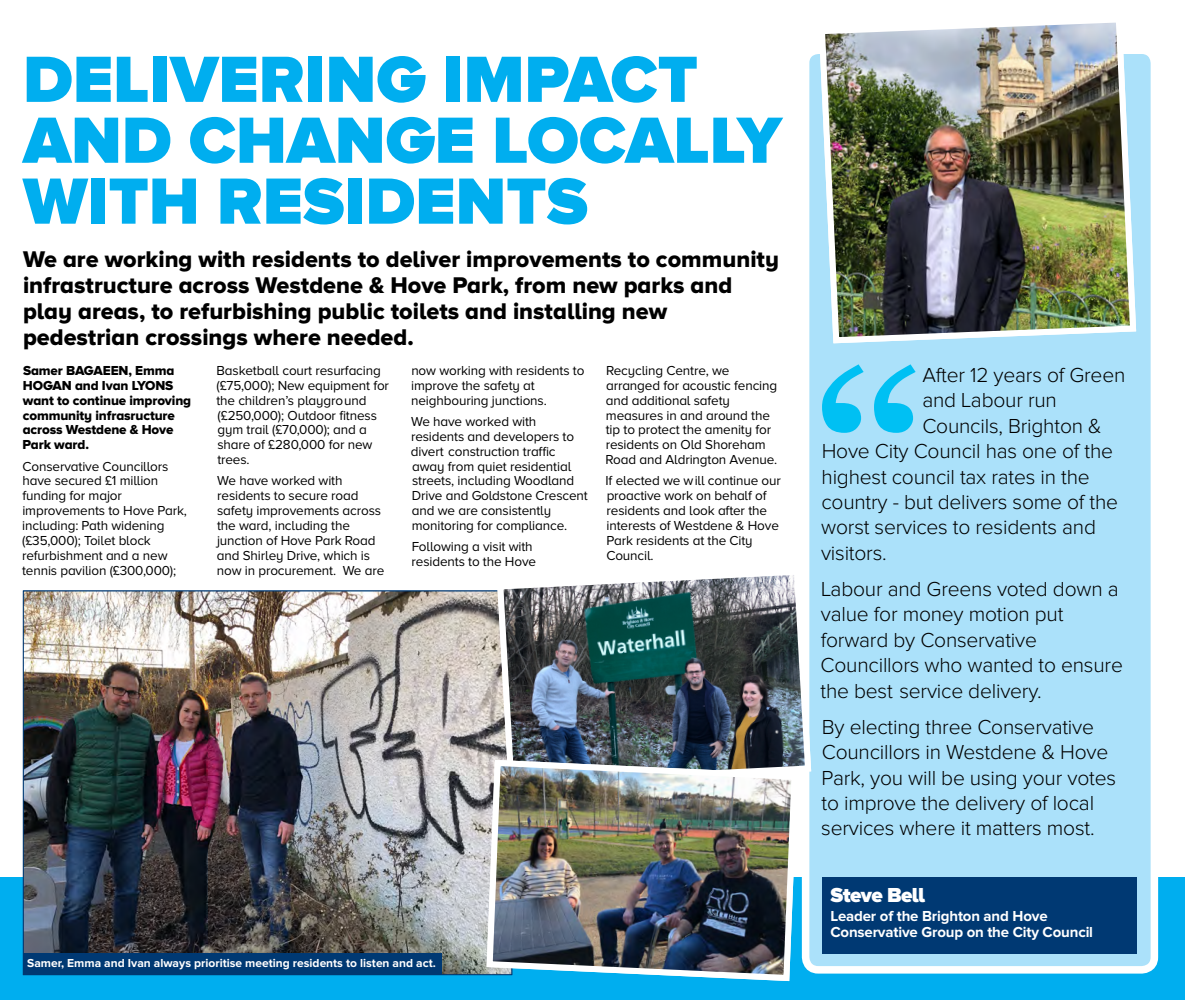
<style>
.page{position:relative;width:1185px;height:1000px;background:#fff}
.page>*{position:absolute;margin:0;border:0;box-sizing:border-box;transform-origin:0 0}
.t1{font:900 67.65px/60.9px "Proxima Nova A";color:#00aeef}
.t2{font:23.55px/26.1px "Proxima Nova A Extrabld";color:#000}
.t3{font:300 21px/25.3px "Proxima Nova";letter-spacing:-.01em;color:#000}
.t4{font:900 21px "Proxima Nova A";letter-spacing:-.03em;color:#fff}
.t5{font:700 15px/16.5px "Proxima Nova";letter-spacing:-.01em;color:#fff}
.t6{font:13.5px/14.9px "Proxima Nova A";letter-spacing:-.01em;color:#000}
.t7{font:13.5px/14.9px "Proxima Nova A Extrabld";letter-spacing:-.01em;color:#000}
.t8{font:700 12px "Proxima Nova";color:#fff}
</style>
<div class="page">
<div style="left:0;top:876px;width:1185px;height:123px;background:#00aeef"></div>
<div style="left:805px;top:50px;width:349px;height:919px;background:#abe1fa;border-radius:13px"></div>
<div style="left:802px;top:46px;width:356px;height:927px;border:7px solid #fff;border-radius:13px"></div>
<svg style="left:822px;top:364px;width:93px;height:68px"></svg>
<img style="left:25px;top:592px;width:469px;height:380px">
<div style="left:23px;top:953px;width:419px;height:21px;background:#003973"></div>
<div style="left:822px;top:876px;width:314px;height:77px;background:#003973"></div>
<img style="left:815px;top:22px;width:324px;height:322px">
<img style="left:494px;top:565px;width:318px;height:224px">
<img style="left:483px;top:756px;width:317px;height:226px">
<h1 class="t1" style="left:23px;top:47px;width:760px">DELIVERING IMPACT<br>AND CHANGE LOCALLY<br>WITH RESIDENTS</h1>
<h2 class="t2" style="left:23px;top:245px;width:757px">We are working with residents to deliver improvements to community infrastructure across Westdene &amp; Hove Park, from new parks and play areas, to refurbishing public toilets and installing new pedestrian crossings where needed.</h2>
<p class="t7" style="left:23px;top:363px;width:170px">Samer BAGAEEN, Emma<br>HOGAN and Ivan LYONS want to continue improving community infrasructure across Westdene &amp; Hove<br>Park ward.</p>
<p class="t6" style="left:22px;top:458px;width:166px">Conservative Councillors have secured £1 million funding for major improvements to Hove Park, including: Path widening (£35,000); Toilet block refurbishment and a new tennis pavilion (£300,000);</p>
<p class="t6" style="left:216px;top:363px;width:174px">Basketball court resurfacing (£75,000); New equipment for the children’s playground (£250,000); Outdoor fitness gym trail (£70,000); and a share of £280,000 for new trees.</p>
<p class="t6" style="left:217px;top:473px;width:169px">We have worked with residents to secure road safety improvements across the ward, including the junction of Hove Park Road and Shirley Drive, which is now in procurement. We are</p>
<p class="t6" style="left:411px;top:363px;width:175px">now working with residents to improve the safety at neighbouring junctions.</p>
<p class="t6" style="left:411px;top:414px;width:178px">We have worked with residents and developers to divert construction traffic away from quiet residential streets, including Woodland<br>Drive and Goldstone Crescent and we are consistently monitoring for compliance.</p>
<p class="t6" style="left:411px;top:539px;width:126px">Following a visit with residents to the Hove</p>
<p class="t6" style="left:605px;top:363px;width:173px">Recycling Centre, we arranged for acoustic fencing and additional safety measures in and around the tip to protect the amenity for residents on Old Shoreham<br>Road and Aldrington Avenue.</p>
<p class="t6" style="left:605px;top:473px;width:177px">If elected we will continue our proactive work on behalf of residents and look after the interests of Westdene &amp; Hove<br>Park residents at the City<br>Council.</p>
<p class="t8" style="left:27px;top:956px;width:410px">Samer, Emma and Ivan always prioritise meeting residents to listen and act.</p>
<h3 class="t3" style="left:922px;top:363px;width:204px">After 12 years of Green</h3>
<h3 class="t3" style="left:922px;top:388px;width:136px">and Labour run</h3>
<h3 class="t3" style="left:922px;top:414px;width:181px">Councils, Brighton &amp;</h3>
<h3 class="t3" style="left:821px;top:439px;width:293px">Hove City Council has one of the</h3>
<h3 class="t3" style="left:821px;top:464px;width:270px">highest council tax rates in the</h3>
<h3 class="t3" style="left:821px;top:490px;width:298px">country - but delivers some of the</h3>
<h3 class="t3" style="left:821px;top:515px;width:276px">worst services to residents and</h3>
<h3 class="t3" style="left:821px;top:541px;width:67px">visitors.</h3>
<h3 class="t3" style="left:820px;top:577px;width:304px">Labour and Greens voted down a value for money motion put forward by Conservative<br>Councillors who wanted to ensure the best service delivery.</h3>
<h3 class="t3" style="left:821px;top:714px;width:296px">By electing three Conservative<br>Councillors in Westdene &amp; Hove<br>Park, you will be using your votes to improve the delivery of local services where it matters most.</h3>
<h3 class="t4" style="left:830px;top:882px;width:96px">Steve Bell</h3>
<p class="t5" style="left:830px;top:907px;width:264px">Leader of the Brighton and Hove<br>Conservative Group on the City Council</p>
</div>
